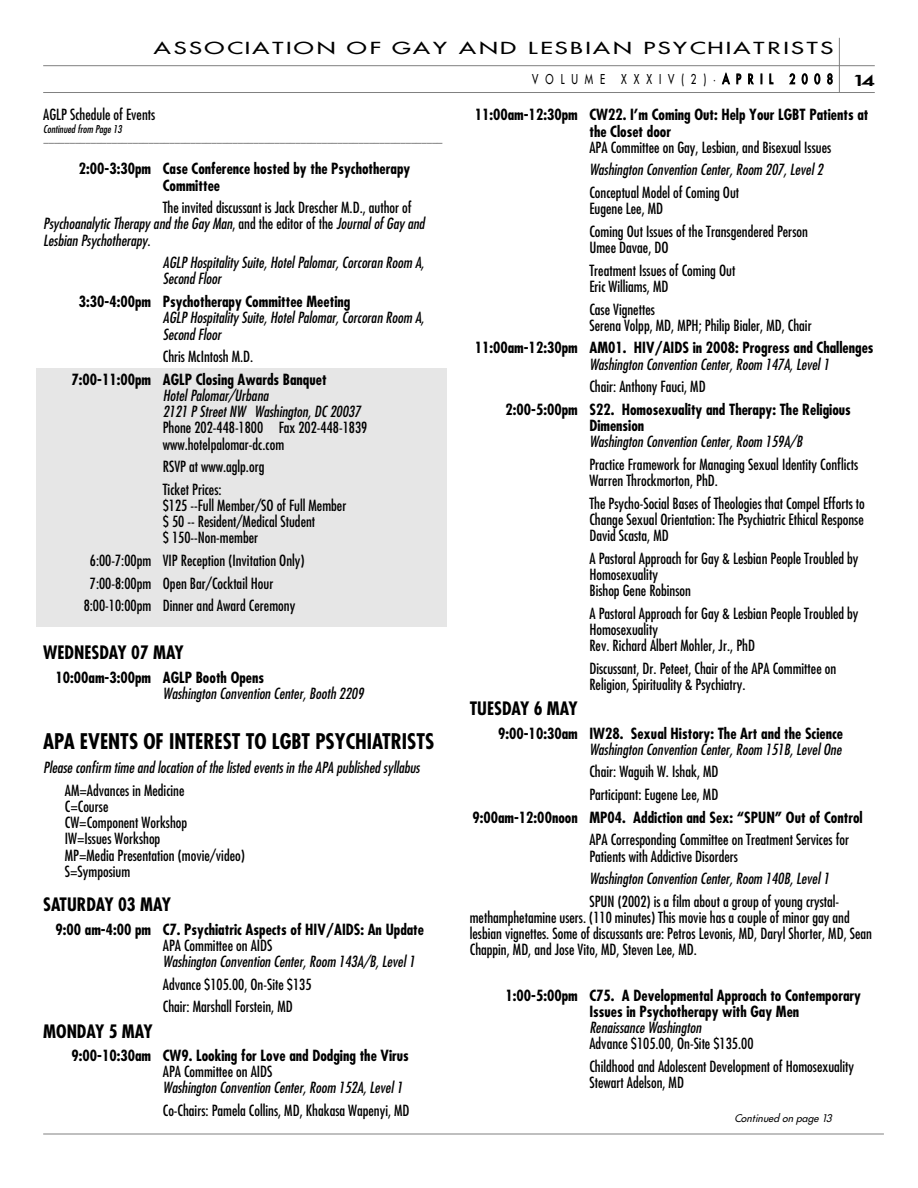
<style>
.page{position:relative;width:918px;height:1188px;background:#fff}
.page>*{position:absolute;margin:0;border:0;box-sizing:border-box;transform-origin:0 0}
.t1{font:700 condensed 21px "Futura";color:#000}
.t2{font:700 condensed 18px "Futura";color:#000}
.t3{font:16.5px "Fusi Extended";letter-spacing:.205em;color:#000}
.t4{font:condensed 15px/16.2px "Futura";color:#000}
.t5{font:italic condensed 15px/16.2px "Futura";color:#000}
.t6{font:700 condensed 15px/16.2px "Futura";color:#000}
.t7{font:700 15px "Fusi Extended";color:#000}
.t8{font:13.5px "Fusi Condensed";letter-spacing:.475em;color:#000}
.t9{font:italic condensed 10.5px "Futura";color:#666}
.t10{font:italic condensed 10.5px "Futura";color:#000}
.t11{font:italic 10.5px "Fusi";color:#000}
.s1{font-style:normal}
</style>
<div class="page">
<div style="left:37px;top:368px;width:410px;height:258px;background:#e6e6e6"></div>
<hr style="left:43px;top:92px;width:832px;height:1px;background:#808080">
<hr style="left:43px;top:65px;width:832px;height:1px;background:#808080">
<hr style="left:839px;top:38px;width:1px;height:55px;background:#808080">
<hr style="left:43px;top:1134px;width:841px;height:1px;background:#808080">
<p class="t3" style="left:154px;top:39px;width:680px">ASSOCIATION OF GAY AND LESBIAN PSYCHIATRISTS</p>
<p class="t8" style="left:532px;top:72px;width:302px">VOLUME XXXIV(2)•APRIL 2008</p>
<p class="t7" style="left:853px;top:72px;width:23px">14</p>
<p class="t4" style="left:43px;top:108px;width:114px">AGLP Schedule of Events</p>
<p class="t10" style="left:43px;top:124px;width:80px">Continued from Page 13</p>
<p class="t9" style="left:43px;top:137px;width:400px">––––––––––––––––––––––––––––––––––––––––––––––––––––––––––––––––––––––––––––</p>
<p class="t6" style="left:163px;top:162px;width:249px;text-indent:-84px">2:00-3:30pm Case Conference hosted by the Psychotherapy<br>Committee</p>
<p class="t5" style="left:43px;top:201px;width:383px;text-indent:120px"><span class="s1">The invited discussant is Jack Drescher M.D., author of<br></span>Psychoanalytic Therapy and the Gay Man<span class="s1">, and the editor of the</span> Journal of Gay and<br>Lesbian Psychotherapy<span class="s1">.</span></p>
<p class="t5" style="left:163px;top:256px;width:263px">AGLP Hospitality Suite, Hotel Palomar, Corcoran Room A,<br>Second Floor</p>
<p class="t6" style="left:79px;top:295px;width:273px">3:30-4:00pm Psychotherapy Committee Meeting</p>
<p class="t5" style="left:163px;top:311px;width:263px">AGLP Hospitality Suite, Hotel Palomar, Corcoran Room A,<br>Second Floor</p>
<p class="t4" style="left:163px;top:349px;width:92px">Chris McIntosh M.D.</p>
<p class="t6" style="left:72px;top:373px;width:257px">7:00-11:00pm AGLP Closing Awards Banquet</p>
<p class="t5" style="left:163px;top:388px;width:199px">Hotel Palomar/Urbana<br>2121 P Street NW Washington, DC 20037</p>
<p class="t4" style="left:163px;top:421px;width:206px">Phone 202-448-1800 Fax 202-448-1839 www.hotelpalomar-dc.com</p>
<p class="t4" style="left:163px;top:456px;width:103px;line-height:22.6px">RSVP at www.aglp.org<br>Ticket Prices:</p>
<p class="t4" style="left:163px;top:498px;width:185px">$125 --Full Member/SO of Full Member $ 50 -- Resident/Medical Student<br>$ 150--Non-member</p>
<p class="t4" style="left:90px;top:553px;width:216px">6:00-7:00pm VIP Reception (Invitation Only)</p>
<p class="t4" style="left:90px;top:576px;width:185px">7:00-8:00pm Open Bar/Cocktail Hour</p>
<p class="t4" style="left:84px;top:599px;width:213px">8:00-10:00pm Dinner and Award Ceremony</p>
<p class="t2" style="left:43px;top:645px;width:142px">WEDNESDAY 07 MAY</p>
<p class="t6" style="left:55px;top:670px;width:210px">10:00am-3:00pm AGLP Booth Opens</p>
<p class="t5" style="left:163px;top:686px;width:202px">Washington Convention Center, Booth 2209</p>
<h1 class="t1" style="left:43px;top:732px;width:393px">APA EVENTS OF INTEREST TO LGBT PSYCHIATRISTS</h1>
<p class="t5" style="left:43px;top:760px;width:378px">Please confirm time and location of the listed events in the APA published syllabus</p>
<p class="t4" style="left:65px;top:783px;width:182px">AM=Advances in Medicine<br>C=Course<br>CW=Component Workshop<br>IW=Issues Workshop<br>MP=Media Presentation (movie/video)<br>S=Symposium</p>
<p class="t2" style="left:43px;top:897px;width:129px">SATURDAY 03 MAY</p>
<p class="t6" style="left:55px;top:923px;width:370px">9:00 am-4:00 pm C7. Psychiatric Aspects of HIV/AIDS: An Update</p>
<p class="t4" style="left:163px;top:938px;width:111px">APA Committee on AIDS</p>
<p class="t5" style="left:163px;top:954px;width:254px">Washington Convention Center, Room 143A/B, Level 1</p>
<p class="t4" style="left:163px;top:974px;width:150px;line-height:22.6px">Advance $105.00, On-Site $135<br>Chair: Marshall Forstein, MD</p>
<p class="t2" style="left:43px;top:1023px;width:111px">MONDAY 5 MAY</p>
<p class="t6" style="left:72px;top:1049px;width:339px">9:00-10:30am CW9. Looking for Love and Dodging the Virus</p>
<p class="t4" style="left:163px;top:1064px;width:111px">APA Committee on AIDS</p>
<p class="t5" style="left:163px;top:1081px;width:241px">Washington Convention Center, Room 152A, Level 1</p>
<p class="t4" style="left:163px;top:1103px;width:248px">Co-Chairs: Pamela Collins, MD, Khakasa Wapenyi, MD</p>
<p class="t6" style="left:589px;top:108px;width:281px;text-indent:-115px">11:00am-12:30pm CW22. I’m Coming Out: Help Your LGBT Patients at the Closet door</p>
<p class="t4" style="left:589px;top:140px;width:243px">APA Committee on Gay, Lesbian, and Bisexual Issues</p>
<p class="t5" style="left:589px;top:163px;width:235px">Washington Convention Center, Room 207, Level 2</p>
<p class="t4" style="left:589px;top:185px;width:151px">Conceptual Model of Coming Out<br>Eugene Lee, MD</p>
<p class="t4" style="left:589px;top:224px;width:220px">Coming Out Issues of the Transgendered Person<br>Umee Davae, DO</p>
<p class="t4" style="left:589px;top:263px;width:147px">Treatment Issues of Coming Out<br>Eric Williams, MD</p>
<p class="t4" style="left:589px;top:302px;width:224px">Case Vignettes<br>Serena Volpp, MD, MPH; Philip Bialer, MD, Chair</p>
<p class="t6" style="left:475px;top:341px;width:400px">11:00am-12:30pm AM01. HIV/AIDS in 2008: Progress and Challenges</p>
<p class="t5" style="left:589px;top:357px;width:241px">Washington Convention Center, Room 147A, Level 1</p>
<p class="t4" style="left:589px;top:380px;width:118px">Chair: Anthony Fauci, MD</p>
<p class="t6" style="left:589px;top:403px;width:263px;text-indent:-84px">2:00-5:00pm S22. Homosexuality and Therapy: The Religious<br>Dimension</p>
<p class="t5" style="left:589px;top:435px;width:214px">Washington Convention Center, Room 159A/B</p>
<p class="t4" style="left:589px;top:457px;width:270px">Practice Framework for Managing Sexual Identity Conflicts<br>Warren Throckmorton, PhD.</p>
<p class="t4" style="left:589px;top:496px;width:277px;text-align:justify">The Psycho-Social Bases of Theologies that Compel Efforts to Change Sexual Orientation: The Psychiatric Ethical Response David Scasta, MD</p>
<p class="t4" style="left:589px;top:551px;width:271px">A Pastoral Approach for Gay &amp; Lesbian People Troubled by<br>Homosexuality<br>Bishop Gene Robinson</p>
<p class="t4" style="left:589px;top:606px;width:271px">A Pastoral Approach for Gay &amp; Lesbian People Troubled by<br>Homosexuality<br>Rev. Richard Albert Mohler, Jr., PhD</p>
<p class="t4" style="left:589px;top:661px;width:248px">Discussant, Dr. Peteet, Chair of the APA Committee on<br>Religion, Spirituality &amp; Psychiatry.</p>
<p class="t2" style="left:470px;top:701px;width:109px">TUESDAY 6 MAY</p>
<p class="t6" style="left:498px;top:726px;width:346px">9:00-10:30am IW28. Sexual History: The Art and the Science</p>
<p class="t5" style="left:589px;top:742px;width:254px">Washington Convention Center, Room 151B, Level One</p>
<p class="t4" style="left:589px;top:761px;width:131px;line-height:22.6px">Chair: Waguih W. Ishak, MD<br>Participant: Eugene Lee, MD</p>
<p class="t6" style="left:472px;top:810px;width:392px">9:00am-12:00noon MP04. Addiction and Sex: “SPUN” Out of Control</p>
<p class="t4" style="left:589px;top:833px;width:261px">APA Corresponding Committee on Treatment Services for<br>Patients with Addictive Disorders</p>
<p class="t5" style="left:589px;top:871px;width:241px">Washington Convention Center, Room 140B, Level 1</p>
<p class="t4" style="left:470px;top:894px;width:404px;text-indent:120px">SPUN (2002) is a film about a group of young crystal&shy;methamphetamine users. (110 minutes) This movie has a couple of minor gay and lesbian vignettes. Some of discussants are: Petros Levonis, MD, Daryl Shorter, MD, Sean Chappin, MD, and Jose Vito, MD, Steven Lee, MD.</p>
<p class="t6" style="left:589px;top:989px;width:273px;text-indent:-84px">1:00-5:00pm C75. A Developmental Approach to Contemporary<br>Issues in Psychotherapy with Gay Men</p>
<p class="t5" style="left:589px;top:1020px;width:113px">Renaissance Washington</p>
<p class="t4" style="left:589px;top:1033px;width:266px;line-height:22.6px">Advance $105.00, On-Site $135.00<br>Childhood and Adolescent Development of Homosexuality</p>
<p class="t4" style="left:589px;top:1075px;width:96px">Stewart Adelson, MD</p>
<p class="t11" style="left:734px;top:1112px;width:101px">Continued on page 13</p>
</div>
